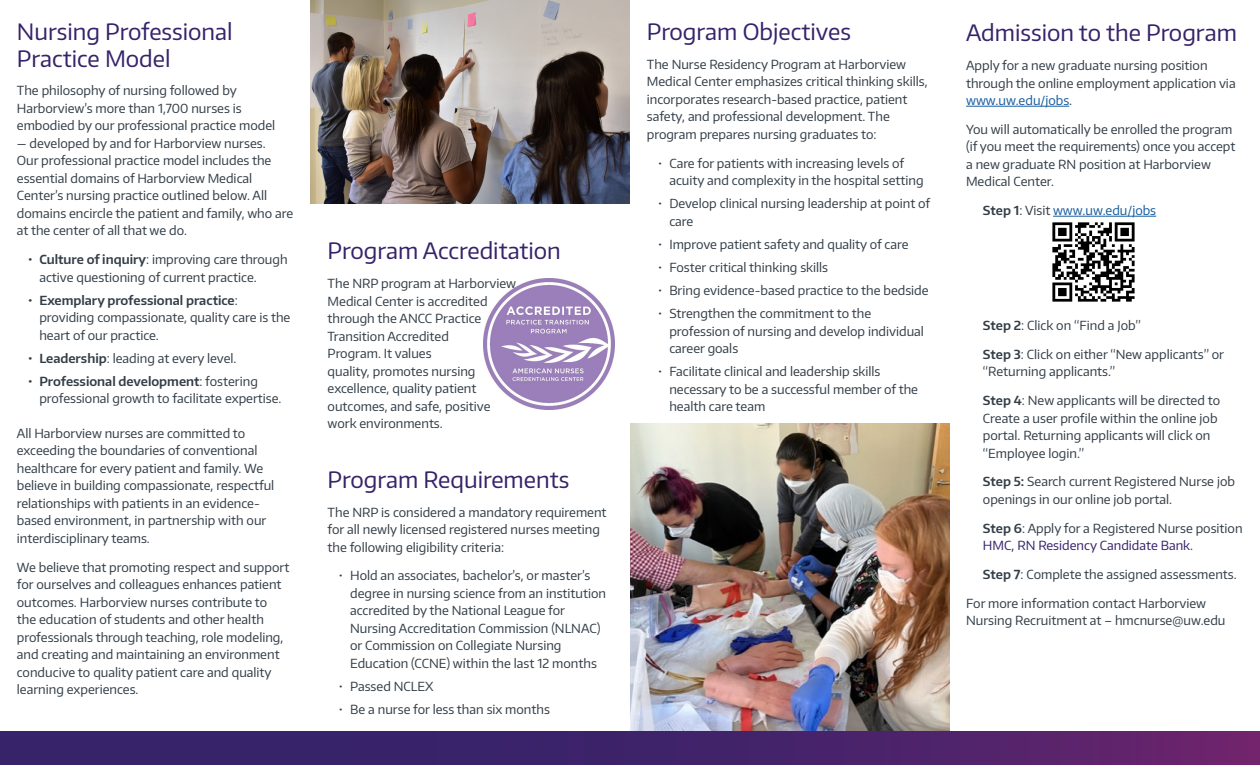
<style>
.page{position:relative;width:1260px;height:765px;background:#fff}
.page>*{position:absolute;margin:0;border:0;box-sizing:border-box;transform-origin:0 0}
.Section_Heading{font:22.5px/27px "Encode Sans Normal";color:#36236a}
.Body_Text{font:12.5px/17.5px "Encode Sans Normal";color:#323d47}
.Body_Text-2{font:12.5px "Encode Sans Normal";color:#175d9e}
.s1{font-weight:600}
.s2{color:#175d9e}
.s3{font-weight:600;color:#323d47}
.s4{color:#323d47}
.s5{color:#36236a}
</style>
<div class="page">
<img style="left:483px;top:278px;width:131px;height:131px">
<img style="left:630px;top:423px;width:319px;height:308px">
<img style="left:311px;top:0;width:319px;height:204px">
<hr style="left:966px;top:106px;width:103px;height:1px;background:#175d9e">
<hr style="left:1053px;top:216px;width:103px;height:1px;background:#175d9e">
<img style="left:1052px;top:222px;width:83px;height:80px">
<svg style="left:0;top:731px;width:1260px;height:34px;background:#44236a"></svg>
<p class="Section_Heading" style="left:17px;top:17px;width:217px">Nursing Professional<br>Practice Model</p>
<p class="Body_Text" style="left:17px;top:82px;width:260px">The philosophy of nursing followed by<br>Harborview’s more than 1,700 nurses is embodied by our professional practice model</p>
<p class="Body_Text" style="left:17px;top:134px;width:278px">— developed by and for Harborview nurses.<br>Our professional practice model includes the essential domains of Harborview Medical Center’s nursing practice outlined below. All domains encircle the patient and family, who are at the center of all that we do.</p>
<p class="Body_Text" style="left:39px;top:250px;width:250px;text-indent:-11px"><span class="s1">• Culture of inquiry</span>: improving care through active questioning of current practice.</p>
<p class="Body_Text" style="left:39px;top:291px;width:253px;text-indent:-11px"><span class="s1">• Exemplary professional practice</span>: providing compassionate, quality care is the heart of our practice.</p>
<p class="Body_Text" style="left:28px;top:349px;width:210px"><span class="s1">• Leadership</span>: leading at every level.</p>
<p class="Body_Text" style="left:39px;top:372px;width:244px;text-indent:-11px"><span class="s1">• Professional development</span>: fostering professional growth to facilitate expertise.</p>
<p class="Body_Text" style="left:17px;top:424px;width:259px">All Harborview nurses are committed to exceeding the boundaries of conventional healthcare for every patient and family. We believe in building compassionate, respectful relationships with patients in an evidence&shy;based environment, in partnership with our interdisciplinary teams.</p>
<p class="Body_Text" style="left:17px;top:558px;width:274px">We believe that promoting respect and support for ourselves and colleagues enhances patient outcomes. Harborview nurses contribute to the education of students and other health professionals through teaching, role modeling, and creating and maintaining an environment conducive to quality patient care and quality learning experiences.</p>
<p class="Section_Heading" style="left:328px;top:237px;width:235px">Program Accreditation</p>
<p class="Body_Text" style="left:328px;top:274px;width:190px">The NRP program at Harborview<br>Medical Center is accredited through the ANCC Practice<br>Transition Accredited<br>Program. It values<br>quality, promotes nursing excellence, quality patient outcomes, and safe, positive work environments.</p>
<p class="Section_Heading" style="left:328px;top:465px;width:243px">Program Requirements</p>
<p class="Body_Text" style="left:328px;top:503px;width:280px">The NRP is considered a mandatory requirement for all newly licensed registered nurses meeting the following eligibility criteria:</p>
<p class="Body_Text" style="left:350px;top:567px;width:257px;text-indent:-11px">• Hold an associates, bachelor’s, or master’s degree in nursing science from an institution accredited by the National League for Nursing Accreditation Commission (NLNAC) or Commission on Collegiate Nursing Education (CCNE) within the last 12 months</p>
<p class="Body_Text" style="left:339px;top:677px;width:96px">• Passed NCLEX</p>
<p class="Body_Text" style="left:339px;top:700px;width:213px">• Be a nurse for less than six months</p>
<p class="Section_Heading" style="left:647px;top:17px;width:206px">Program Objectives</p>
<p class="Body_Text" style="left:647px;top:55px;width:282px">The Nurse Residency Program at Harborview Medical Center emphasizes critical thinking skills, incorporates research-based practice, patient safety, and professional development. The program prepares nursing graduates to:</p>
<p class="Body_Text" style="left:669px;top:154px;width:256px;text-indent:-11px">• Care for patients with increasing levels of acuity and complexity in the hospital setting</p>
<p class="Body_Text" style="left:669px;top:194px;width:262px;text-indent:-11px">• Develop clinical nursing leadership at point of care</p>
<p class="Body_Text" style="left:658px;top:235px;width:252px">• Improve patient safety and quality of care</p>
<p class="Body_Text" style="left:658px;top:258px;width:172px">• Foster critical thinking skills</p>
<p class="Body_Text" style="left:658px;top:281px;width:272px">• Bring evidence-based practice to the bedside</p>
<p class="Body_Text" style="left:669px;top:304px;width:256px;text-indent:-11px">• Strengthen the commitment to the profession of nursing and develop individual career goals</p>
<p class="Body_Text" style="left:669px;top:362px;width:250px;text-indent:-11px">• Facilitate clinical and leadership skills necessary to be a successful member of the health care team</p>
<p class="Section_Heading" style="left:966px;top:19px;width:272px">Admission to the Program</p>
<p class="Body_Text" style="left:966px;top:56px;width:271px">Apply for a new graduate nursing position through the online employment application via <span class="s2">www.uw.edu/jobs</span>.</p>
<p class="Body_Text" style="left:966px;top:120px;width:271px">You will automatically be enrolled the program (if you meet the requirements) once you accept a new graduate RN position at Harborview Medical Center.</p>
<p class="Body_Text-2" style="left:983px;top:202px;width:175px"><span class="s3">Step 1</span><span class="s4">: Visit</span> www.uw.edu/jobs</p>
<p class="Body_Text" style="left:983px;top:316px;width:159px"><span class="s1">Step 2</span>: Click on “Find a Job”</p>
<p class="Body_Text" style="left:983px;top:345px;width:243px"><span class="s1">Step 3</span>: Click on either “New applicants” or “Returning applicants.”</p>
<p class="Body_Text" style="left:983px;top:391px;width:239px"><span class="s1">Step 4</span>: New applicants will be directed to Create a user profile within the online job portal. Returning applicants will click on “Employee login.”</p>
<p class="Body_Text" style="left:983px;top:473px;width:254px"><span class="s1">Step 5:</span> Search current Registered Nurse job openings in our online job portal.</p>
<p class="Body_Text" style="left:983px;top:519px;width:261px"><span class="s1">Step 6</span>: Apply for a Registered Nurse position<br><span class="s5">HMC, RN Residency Candidate Bank</span>.</p>
<p class="Body_Text" style="left:983px;top:565px;width:255px"><span class="s1">Step 7</span>: Complete the assigned assessments.</p>
<p class="Body_Text" style="left:966px;top:594px;width:261px">For more information contact Harborview<br>Nursing Recruitment at – hmcnurse@uw.edu</p>
</div>
